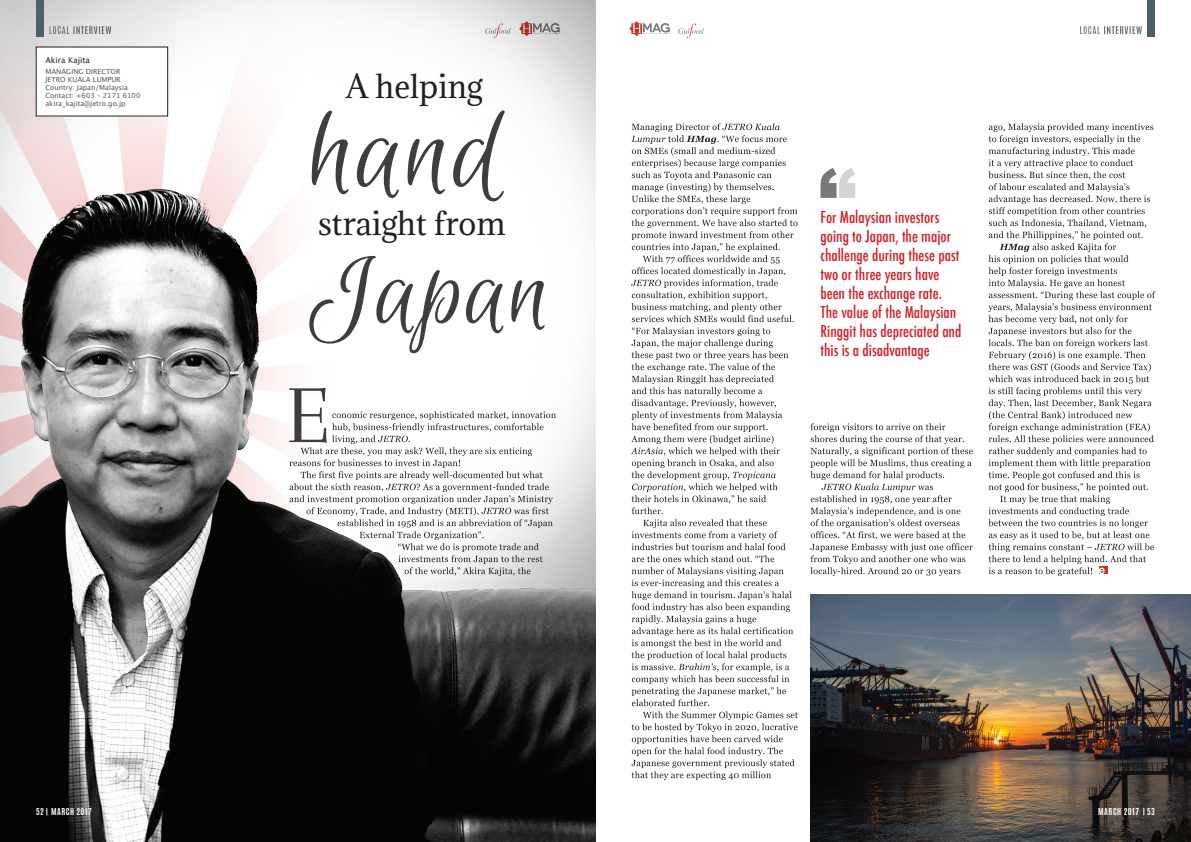
<style>
.page{position:relative;width:1191px;height:842px;background:#fff}
.page>*{position:absolute;margin:0;border:0;box-sizing:border-box;transform-origin:0 0}
.t1{font:123.6px "Euphoria Script";color:#3e3e3f}
.t2{font:110.7px "Euphoria Script";letter-spacing:.02em;color:#3e3e3f}
.t3{font:30.2px "Adamina";color:#231f20}
.t4{font:500 condensed 16px/19px "Futura";color:#d1232a}
.t5{font:700 8px "Antonio";letter-spacing:.06em;color:#fff}
.t6{font:8px "Lucida Grande";color:#231f20}
.t7{font:7px/8px "Lucida Grande";color:#57585a}
</style>
<div class="page">
<svg style="left:678px;top:23px;width:26px;height:15px"></svg>
<svg style="left:629px;top:21px;width:40px;height:15px"></svg>
<img style="left:810px;top:594px;width:381px;height:248px">
<img style="left:0;top:0;width:595px;height:842px">
<div style="left:36px;top:47px;width:132px;height:69px;background:#fff"></div>
<svg style="left:49px;top:26px;width:62px;height:8px"></svg>
<svg style="left:1080px;top:26px;width:61px;height:8px"></svg>
<div style="left:36px;top:0;width:7px;height:36px;background:#4b606b"></div>
<div style="left:1147px;top:0;width:8px;height:36px;background:#4b606b"></div>
<svg style="left:820px;top:168px;width:35px;height:30px"></svg>
<svg style="left:289px;top:388px;width:267px;height:188px"></svg>
<svg style="left:631px;top:123px;width:167px;height:657px"></svg>
<svg style="left:810px;top:423px;width:162px;height:153px"></svg>
<svg style="left:988px;top:123px;width:167px;height:453px"></svg>
<p class="t6" style="left:45px;top:56px;width:46px">Akira Kajita</p>
<p class="t7" style="left:45px;top:68px;width:96px">MANAGING DIRECTOR<br>JETRO KUALA LUMPUR<br>Country: Japan/Malaysia<br>Contact: +603 – 2171 6100 akira_kajita@jetro.go.jp</p>
<h3 class="t3" style="left:346px;top:65px;width:138px">A helping</h3>
<h1 class="t1" style="left:309px;top:87px;width:194px">hand</h1>
<h3 class="t3" style="left:318px;top:203px;width:189px">straight from</h3>
<h2 class="t2" style="left:309px;top:234px;width:242px">Japan</h2>
<p class="t5" style="left:36px;top:806px;width:57px">52 MARCH 2017</p>
<p class="t4" style="left:820px;top:208px;width:142px">For Malaysian investors going to Japan, the major challenge during these past two or three years have been the exchange rate.<br>The value of the Malaysian<br>Ringgit has depreciated and this is a disadvantage</p>
<p class="t5" style="left:1098px;top:806px;width:58px">MARCH 2017 53</p>
</div>
